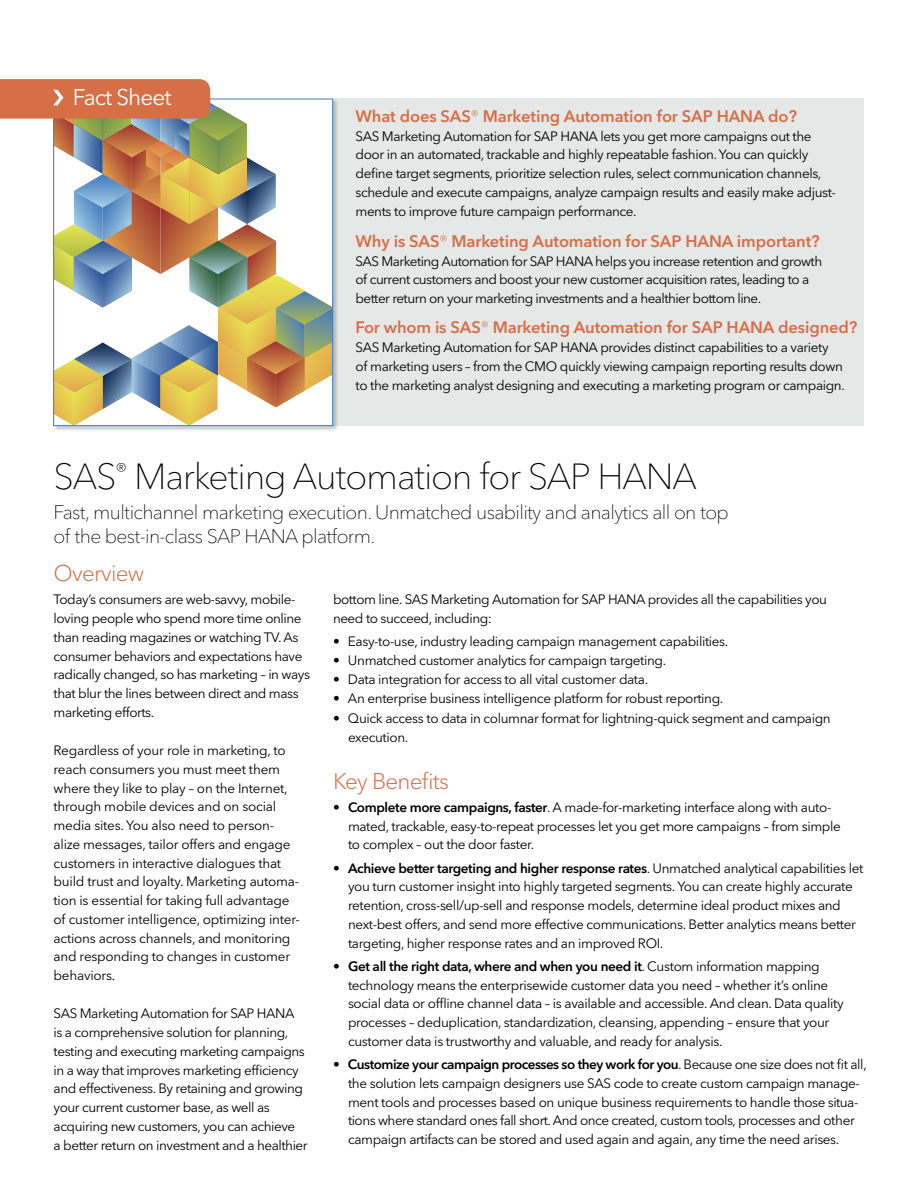
<style>
.page{position:relative;width:918px;height:1188px;background:#fff}
.page>*{position:absolute;margin:0;border:0;box-sizing:border-box;transform-origin:0 0}
.Headline_Title{font:100 36px "Avenir Next W1 G";letter-spacing:-.03em;color:#000}
.Subhead-1_Orange{font:300 22.5px "Avenir Next W1 G";letter-spacing:-.035em;color:#d66e46}
.Collateral_Identifie{font:22.5px "Avenir Next W1 G";letter-spacing:-.04em;color:#fff}
.Headline_subhead___k{font:100 19.5px/24px "Avenir Next W1 G";letter-spacing:-.035em;color:#000}
.Summary_Q_Head-Orang{font:600 16.5px "Avenir Next W1 G";letter-spacing:-.005em;color:#d66e46}
.Body_Bullet_-_Last{font:13.5px/18.8px "Avenir Next W1 G";letter-spacing:-.025em;color:#000}
.Body_Bullet{font:13.5px/18.8px "Avenir Next W1 G";letter-spacing:-.025em;color:#000}
.Summary_Q_Body{font:13.5px/18.8px "Avenir Next W1 G";letter-spacing:-.03em;color:#000}
.Body{font:13.5px/18.8px "Avenir Next W1 G";letter-spacing:-.02em;color:#000}
.Body_before_bullet{font:13.5px/18.8px "Avenir Next W1 G";letter-spacing:-.035em;color:#000}
.s1{font-weight:300;font-size:13.5px}
.s2{font-weight:600}
</style>
<div class="page">
<div style="left:333px;top:99px;width:531px;height:327px;background:#e6e7e7"></div>
<div style="left:53px;top:99px;width:286px;height:333px;background:#000;opacity:.2"></div>
<div style="left:54px;top:99px;width:279px;height:327px;background:#fff"></div>
<img style="left:247px;top:258px;width:29px;height:18px">
<img style="left:218px;top:191px;width:58px;height:67px">
<img style="left:132px;top:208px;width:86px;height:66px">
<img style="left:132px;top:191px;width:28px;height:17px">
<img style="left:55px;top:119px;width:19px;height:38px">
<img style="left:74px;top:274px;width:58px;height:33px">
<img style="left:103px;top:241px;width:29px;height:33px">
<img style="left:55px;top:224px;width:19px;height:22px">
<img style="left:74px;top:141px;width:29px;height:50px">
<img style="left:74px;top:119px;width:115px;height:22px">
<img style="left:103px;top:157px;width:57px;height:34px">
<img style="left:103px;top:124px;width:57px;height:33px">
<img style="left:146px;top:157px;width:14px;height:17px">
<img style="left:146px;top:141px;width:29px;height:16px">
<img style="left:160px;top:157px;width:29px;height:1px">
<img style="left:175px;top:141px;width:14px;height:16px">
<img style="left:175px;top:124px;width:14px;height:17px">
<img style="left:218px;top:358px;width:113px;height:33px">
<img style="left:247px;top:276px;width:58px;height:15px">
<img style="left:247px;top:374px;width:58px;height:33px">
<img style="left:247px;top:358px;width:58px;height:16px">
<img style="left:218px;top:325px;width:87px;height:33px">
<img style="left:218px;top:291px;width:113px;height:34px">
<img style="left:160px;top:158px;width:116px;height:33px">
<img style="left:160px;top:174px;width:58px;height:50px">
<img style="left:189px;top:141px;width:58px;height:17px">
<img style="left:189px;top:158px;width:58px;height:50px">
<img style="left:189px;top:274px;width:58px;height:33px">
<img style="left:189px;top:241px;width:58px;height:33px">
<img style="left:189px;top:107px;width:58px;height:34px">
<img style="left:55px;top:246px;width:19px;height:45px">
<img style="left:74px;top:191px;width:29px;height:100px">
<img style="left:103px;top:191px;width:29px;height:50px">
<img style="left:160px;top:325px;width:58px;height:17px">
<img style="left:76px;top:342px;width:84px;height:16px">
<img style="left:74px;top:358px;width:86px;height:51px">
<svg style="left:160px;top:342px;width:58px;height:66px;background:#7b9196"></svg>
<img style="left:160px;top:376px;width:57px;height:48px">
<img style="left:55px;top:392px;width:19px;height:32px">
<img style="left:74px;top:392px;width:29px;height:32px">
<img style="left:55px;top:359px;width:48px;height:33px">
<svg style="left:305px;top:308px;width:26px;height:50px"></svg>
<div style="left:53px;top:99px;width:280px;height:327px;border:1px solid #3c7cbf"></div>
<div style="left:0;top:79px;width:210px;height:40px;background:#d66e46"></div>
<p class="Collateral_Identifie" style="left:73px;top:84px;width:100px">Fact Sheet</p>
<p class="Collateral_Identifie" style="left:74px;top:90px;width:100px">Fact Sheet</p>
<p class="Summary_Q_Head-Orang" style="left:356px;top:106px;width:443px">What does SAS<span class="s1">®</span> Marketing Automation for SAP HANA do?</p>
<p class="Summary_Q_Body" style="left:356px;top:127px;width:482px">SAS Marketing Automation for SAP HANA lets you get more campaigns out the door in an automated, trackable and highly repeatable fashion. You can quickly define target segments, prioritize selection rules, select communication channels, schedule and execute campaigns, analyze campaign results and easily make adjust&shy;ments to improve future campaign performance.</p>
<p class="Summary_Q_Head-Orang" style="left:356px;top:231px;width:466px">Why is SAS<span class="s1">®</span> Marketing Automation for SAP HANA important?</p>
<p class="Summary_Q_Body" style="left:356px;top:252px;width:468px">SAS Marketing Automation for SAP HANA helps you increase retention and growth of current customers and boost your new customer acquisition rates, leading to a better return on your marketing investments and a healthier bottom line.</p>
<p class="Summary_Q_Head-Orang" style="left:356px;top:318px;width:503px">For whom is SAS<span class="s1">®</span> Marketing Automation for SAP HANA designed?</p>
<p class="Summary_Q_Body" style="left:356px;top:338px;width:491px">SAS Marketing Automation for SAP HANA provides distinct capabilities to a variety<br>of marketing users – from the CMO quickly viewing campaign reporting results down to the marketing analyst designing and executing a marketing program or campaign.</p>
<p class="Headline_Title" style="left:54px;top:455px;width:645px">SAS<sup>®</sup> Marketing Automation for SAP HANA</p>
<p class="Headline_subhead___k" style="left:54px;top:500px;width:677px">Fast, multichannel marketing execution. Unmatched usability and analytics all on top of the best-in-class SAP HANA platform.</p>
<p class="Subhead-1_Orange" style="left:54px;top:560px;width:92px">Overview</p>
<p class="Body" style="left:54px;top:590px;width:258px">Today’s consumers are web-savvy, mobile&shy;loving people who spend more time online than reading magazines or watching TV. As consumer behaviors and expectations have radically changed, so has marketing – in ways that blur the lines between direct and mass marketing efforts.</p>
<p class="Body" style="left:54px;top:741px;width:248px">Regardless of your role in marketing, to reach consumers you must meet them where they like to play – on the Internet, through mobile devices and on social media sites. You also need to person&shy;alize messages, tailor offers and engage customers in interactive dialogues that build trust and loyalty. Marketing automa&shy;tion is essential for taking full advantage of customer intelligence, optimizing inter&shy;actions across channels, and monitoring and responding to changes in customer behaviors.</p>
<p class="Body_before_bullet" style="left:54px;top:1004px;width:256px">SAS Marketing Automation for SAP HANA<br>is a comprehensive solution for planning, testing and executing marketing campaigns in a way that improves marketing efficiency and effectiveness. By retaining and growing your current customer base, as well as acquiring new customers, you can achieve<br>a better return on investment and a healthier</p>
<p class="Body_before_bullet" style="left:333px;top:590px;width:496px">bottom line. SAS Marketing Automation for SAP HANA provides all the capabilities you need to succeed, including:</p>
<p class="Body_Bullet" style="left:333px;top:632px;width:397px">• Easy-to-use, industry leading campaign management capabilities.</p>
<p class="Body_Bullet" style="left:333px;top:651px;width:335px">• Unmatched customer analytics for campaign targeting.</p>
<p class="Body_Bullet" style="left:333px;top:670px;width:317px">• Data integration for access to all vital customer data.</p>
<p class="Body_Bullet" style="left:333px;top:689px;width:392px">• An enterprise business intelligence platform for robust reporting.</p>
<p class="Body_Bullet_-_Last" style="left:348px;top:708px;width:484px;line-height:19.5px;text-indent:-15px">• Quick access to data in columnar format for lightning-quick segment and campaign execution.</p>
<p class="Subhead-1_Orange" style="left:333px;top:767px;width:118px">Key Benefits</p>
<p class="Body_Bullet" style="left:348px;top:798px;width:494px;text-indent:-15px">• <span class="s2">Complete more campaigns, faster</span>. A made-for-marketing interface along with auto&shy;mated, trackable, easy-to-repeat processes let you get more campaigns – from simple to complex – out the door faster.</p>
<p class="Body_Bullet" style="left:348px;top:859px;width:517px;text-indent:-15px">• <span class="s2">Achieve better targeting and higher response rates</span>. Unmatched analytical capabilities let you turn customer insight into highly targeted segments. You can create highly accurate retention, cross-sell/up-sell and response models, determine ideal product mixes and next-best offers, and send more effective communications. Better analytics means better targeting, higher response rates and an improved ROI.</p>
<p class="Body_Bullet_-_Last" style="left:348px;top:957px;width:497px;text-indent:-15px">• <span class="s2">Get all the right data, where and when you need it</span>. Custom information mapping technology means the enterprisewide customer data you need – whether it’s online social data or offline channel data – is available and accessible. And clean. Data quality processes – deduplication, standardization, cleansing, appending – ensure that your customer data is trustworthy and valuable, and ready for analysis.</p>
<p class="Body_Bullet_-_Last" style="left:348px;top:1055px;width:520px;text-indent:-15px">• <span class="s2">Customize your campaign processes so they work for you</span>. Because one size does not fit all, the solution lets campaign designers use SAS code to create custom campaign manage&shy;ment tools and processes based on unique business requirements to handle those situa&shy;tions where standard ones fall short. And once created, custom tools, processes and other campaign artifacts can be stored and used again and again, any time the need arises.</p>
</div>
